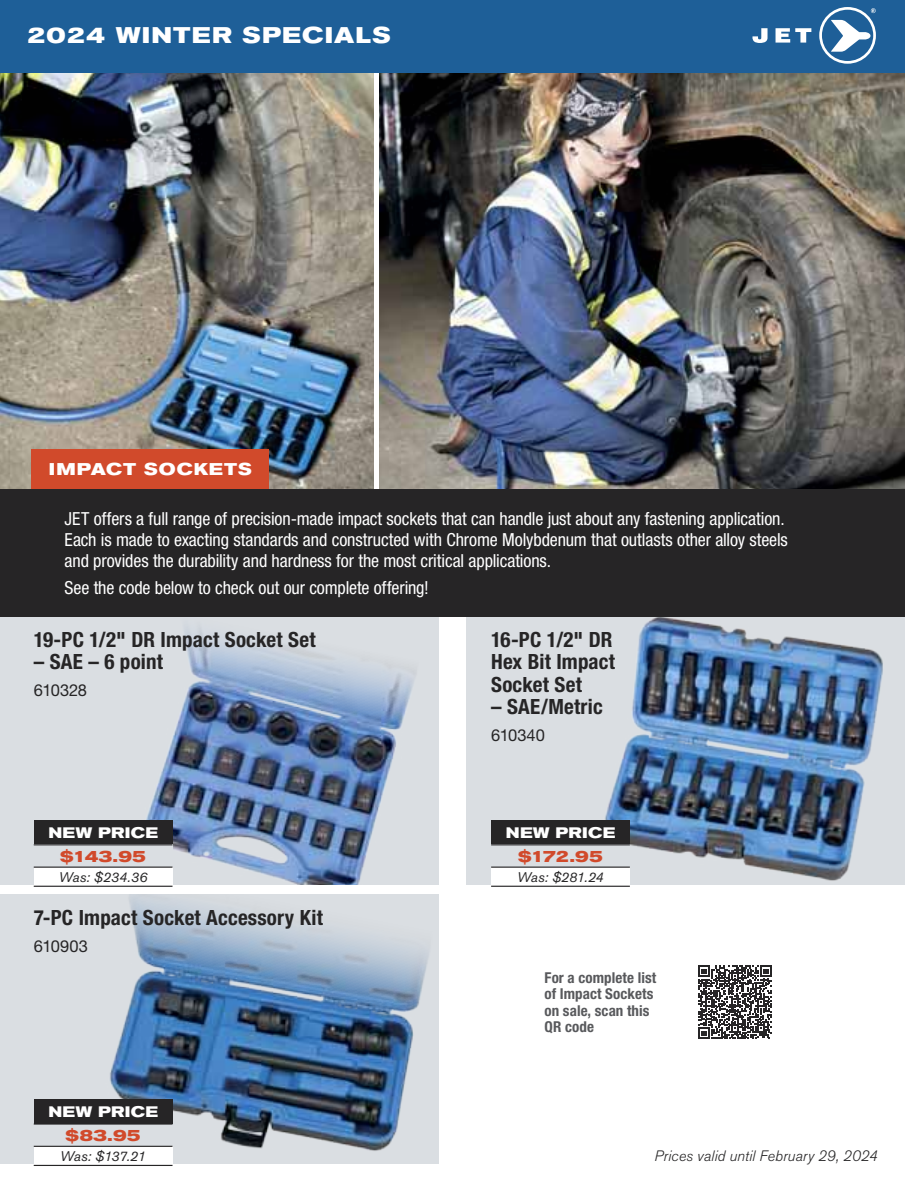
<style>
.page{position:relative;width:918px;height:1188px;background:#fff}
.page>*{position:absolute;margin:0;border:0;box-sizing:border-box;transform-origin:0 0}
.t1{font:700 expanded 22.5px "Akzidenz Grotesk BQ";letter-spacing:.055em;color:#fff}
.t2{font:700 condensed 21px/22.5px "Helvetica Neue LT Std";letter-spacing:.01em;color:#262526;text-align:justify}
.t3{font:condensed 18px/21px "Helvetica Neue LT Std";letter-spacing:-.005em;color:#fff}
.t4{font:700 expanded 16.95px "Akzidenz Grotesk BQ";letter-spacing:.065em;color:#fff}
.t5{font:16.5px "Helvetica Neue LT Std";letter-spacing:-.005em;color:#262526}
.t6{font:700 expanded 16.2px "Akzidenz Grotesk BQ";letter-spacing:-.005em;color:#d14a2b}
.t7{font:700 expanded 15.15px "Akzidenz Grotesk BQ";letter-spacing:.03em;color:#fff}
.t8{font:700 condensed 15px/16.5px "Helvetica Neue LT Std";letter-spacing:.005em;color:#58595c}
.t9{font:italic 300 15px "Akzidenz Grotesk BQ";letter-spacing:.005em;color:#262526}
.t10{font:italic 13.95px "Akzidenz Grotesk BQ";letter-spacing:-.01em;color:#262526}
</style>
<div class="page">
<img style="left:379px;top:73px;width:525px;height:416px">
<img style="left:0;top:73px;width:374px;height:416px">
<div style="left:32px;top:449px;width:237px;height:40px;background:#d14a2b"></div>
<div style="left:0;top:0;width:904px;height:73px;background:#1e5f98"></div>
<svg style="left:752px;top:28px;width:16px;height:15px"></svg>
<svg style="left:776px;top:28px;width:35px;height:15px"></svg>
<svg style="left:819px;top:7px;width:57px;height:57px"></svg>
<div style="left:0;top:617px;width:439px;height:268px;background:#dadee2"></div>
<img style="left:146px;top:627px;width:270px;height:258px">
<div style="left:466px;top:617px;width:438px;height:268px;background:#dadee2"></div>
<img style="left:605px;top:617px;width:278px;height:264px">
<div style="left:0;top:894px;width:439px;height:270px;background:#dadee2"></div>
<img style="left:110px;top:894px;width:319px;height:257px">
<div style="left:34px;top:820px;width:139px;height:25px;background:#262526"></div>
<div style="left:34px;top:845px;width:139px;height:22px;background:#dadee2"></div>
<div style="left:34px;top:867px;width:139px;height:19px;background:#fff"></div>
<hr style="left:34px;top:867px;width:139px;height:1px;background:#262526">
<hr style="left:34px;top:886px;width:139px;height:1px;background:#262526">
<div style="left:34px;top:1099px;width:139px;height:25px;background:#262526"></div>
<div style="left:34px;top:1124px;width:139px;height:22px;background:#dadee2"></div>
<div style="left:34px;top:1146px;width:139px;height:19px;background:#fff"></div>
<hr style="left:34px;top:1123px;width:139px;height:2px;background:#262526">
<hr style="left:34px;top:1146px;width:139px;height:1px;background:#262526">
<hr style="left:34px;top:1165px;width:139px;height:1px;background:#262526">
<div style="left:491px;top:820px;width:139px;height:25px;background:#262526"></div>
<div style="left:491px;top:845px;width:139px;height:22px;background:#dadee2"></div>
<div style="left:491px;top:867px;width:139px;height:19px;background:#fff"></div>
<hr style="left:491px;top:867px;width:139px;height:1px;background:#262526">
<hr style="left:491px;top:886px;width:139px;height:1px;background:#262526">
<div style="left:0;top:489px;width:904px;height:128px;background:#262526"></div>
<svg style="left:698px;top:966px;width:74px;height:73px"></svg>
<p class="t1" style="left:27px;top:27px;width:365px">2024 WINTER SPECIALS</p>
<p class="t4" style="left:49px;top:463px;width:204px">IMPACT SOCKETS</p>
<p class="t3" style="left:65px;top:509px;width:725px">JET offers a full range of precision-made impact sockets that can handle just about any fastening application.<br>Each is made to exacting standards and constructed with Chrome Molybdenum that outlasts other alloy steels and provides the durability and hardness for the most critical applications.</p>
<p class="t3" style="left:65px;top:579px;width:366px">See the code below to check out our complete offering!</p>
<p class="t2" style="left:34px;top:630px;width:283px">19-PC 1/2" DR Impact Socket Set</p>
<p class="t2" style="left:34px;top:653px;width:131px">– SAE – 6 point</p>
<p class="t5" style="left:34px;top:680px;width:55px">610328</p>
<p class="t7" style="left:48px;top:827px;width:111px">NEW PRICE</p>
<p class="t6" style="left:60px;top:850px;width:87px">$143.95</p>
<p class="t10" style="left:59px;top:868px;width:90px">Was: $234.36</p>
<p class="t2" style="left:34px;top:909px;width:291px">7-PC Impact Socket Accessory Kit</p>
<p class="t5" style="left:34px;top:937px;width:56px">610903</p>
<p class="t7" style="left:48px;top:1106px;width:111px">NEW PRICE</p>
<p class="t6" style="left:66px;top:1129px;width:77px">$83.95</p>
<p class="t10" style="left:60px;top:1148px;width:87px">Was: $137.21</p>
<p class="t2" style="left:491px;top:630px;width:125px">16-PC 1/2" DR Hex Bit Impact Socket Set</p>
<p class="t2" style="left:491px;top:698px;width:113px">– SAE/Metric</p>
<p class="t5" style="left:491px;top:725px;width:55px">610340</p>
<p class="t7" style="left:506px;top:827px;width:111px">NEW PRICE</p>
<p class="t6" style="left:518px;top:850px;width:86px">$172.95</p>
<p class="t10" style="left:517px;top:868px;width:88px">Was: $281.24</p>
<p class="t8" style="left:545px;top:971px;width:113px">For a complete list of Impact Sockets on sale, scan this<br>QR code</p>
<p class="t9" style="left:654px;top:1147px;width:225px">Prices valid until February 29, 2024</p>
</div>
